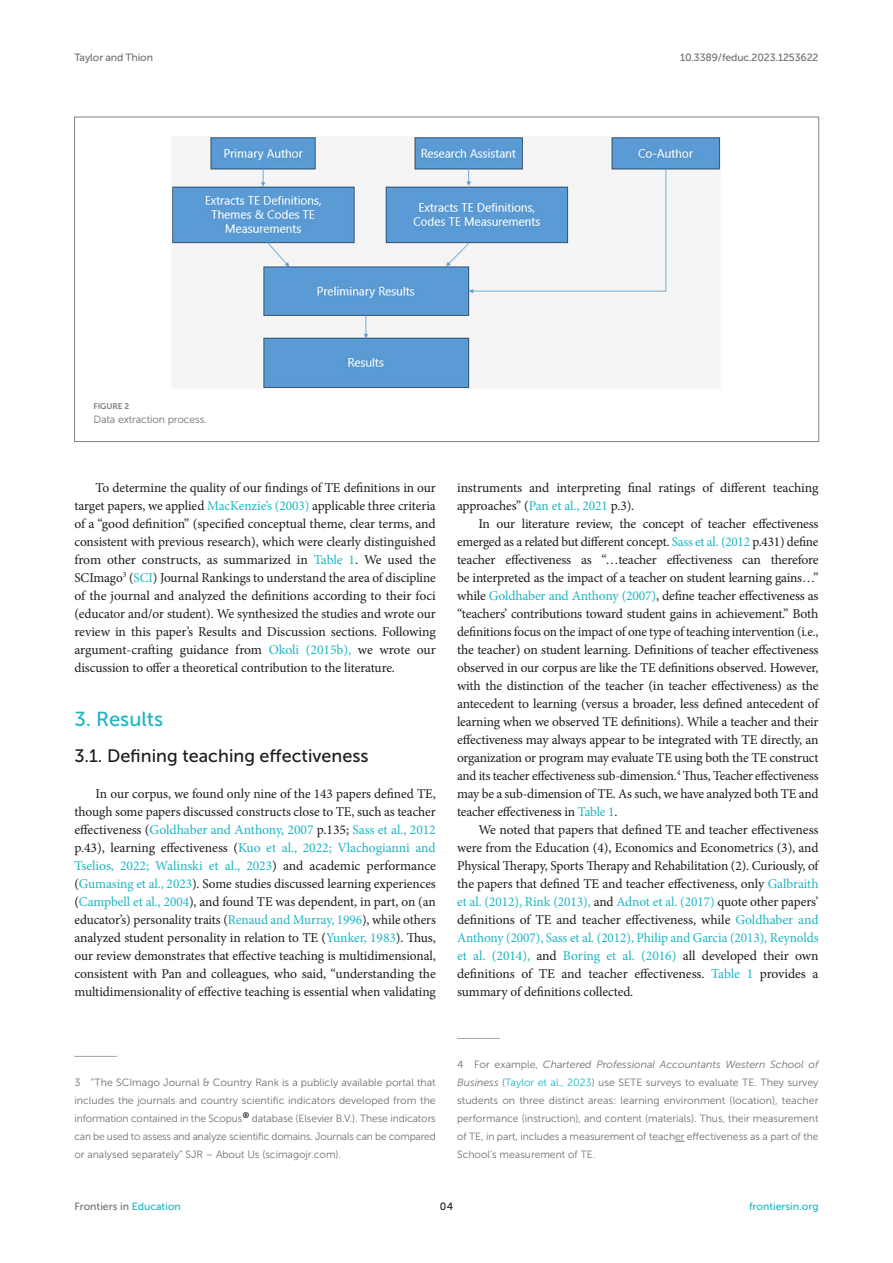
<style>
.page{position:relative;width:893px;height:1263px;background:#fff}
.page>*{position:absolute;margin:0;border:0;box-sizing:border-box;transform-origin:0 0}
.HEAD_1{font:20.25px "Museo Sans 500";color:#1db5c3}
.HEAD_2_after_HEAD_1{font:18px "Museo Sans 500";color:#1b1c1b}
.TEXT{font:13.5px/18px "Minion Pro";letter-spacing:-.01em;color:#1b1c1b;text-align:justify}
.TEXT_FLUSH{font:13.5px/18px "Minion Pro";letter-spacing:-.005em;color:#1b1c1b;text-align:right}
.FOOTNOTE{font:10.5px/18px "Museo Sans 300";color:#706f70;text-align:justify}
.t1{font:10.5px "Museo Sans 500";letter-spacing:-.015em;color:#706f70}
.FIG_LEG{font:10.5px "Museo Sans 300";letter-spacing:-.01em;color:#706f70}
.t2{font:10.5px "Museo Sans 500";color:#1db5c3}
.t3{font:10.5px "Museo Sans 500";color:#1b1c1b}
.FIG_HD{font:8.25px "Museo Sans 700";letter-spacing:-.01em;color:#7e7f7f}
.s1{color:#1db5c3}
.s2{font-family:"Minion Pro";font-size:22.5px;color:#000}
.s3{font-style:italic}
</style>
<div class="page">
<hr style="left:74px;top:1056px;width:43px;height:1px;background:#a2a3a3">
<hr style="left:457px;top:1038px;width:43px;height:1px;background:#a2a3a3">
<img style="left:172px;top:137px;width:549px;height:252px">
<p class="t1" style="left:74px;top:51px;width:80px">Taylor and Thion</p>
<p class="t1" style="left:680px;top:51px;width:140px">10.3389/feduc.2023.1253622</p>
<p class="FIG_HD" style="left:94px;top:402px;width:37px">FIGURE 2</p>
<p class="FIG_LEG" style="left:94px;top:413px;width:115px">Data extraction process.</p>
<p class="TEXT_FLUSH" style="left:74px;top:479px;width:363px">To determine the quality of our findings of TE definitions in our target papers, we applied <span class="s1">MacKenzie’s (2003)</span> applicable three criteria</p>
<p class="TEXT" style="left:74px;top:515px;width:363px">of a “good definition” (specified conceptual theme, clear terms, and consistent with previous research), which were clearly distinguished from other constructs, as summarized in <span class="s1">Table 1</span>. We used the SCImago<sup>3</sup> (<span class="s1">SCI</span>) Journal Rankings to understand the area of discipline of the journal and analyzed the definitions according to their foci (educator and/or student). We synthesized the studies and wrote our review in this paper’s Results and Discussion sections. Following argument-crafting guidance from <span class="s1">Okoli (2015b),</span> we wrote our discussion to offer a theoretical contribution to the literature.</p>
<p class="HEAD_1" style="left:74px;top:708px;width:90px">3. Results</p>
<p class="HEAD_2_after_HEAD_1" style="left:74px;top:746px;width:296px">3.1. Defining teaching effectiveness</p>
<p class="TEXT_FLUSH" style="left:74px;top:785px;width:363px;text-align:justify;text-indent:21px">In our corpus, we found only nine of the 143 papers defined TE, though some papers discussed constructs close to TE, such as teacher effectiveness (<span class="s1">Goldhaber and Anthony, 2007</span> p.135; <span class="s1">Sass et al., 2012 </span>p.43), learning effectiveness (<span class="s1">Kuo et al., 2022; Vlachogianni and Tselios, 2022; Walinski et al., 2023</span>) and academic performance (<span class="s1">Gumasing et al., 2023</span>). Some studies discussed learning experiences (<span class="s1">Campbell et al., 2004</span>), and found TE was dependent, in part, on (an educator’s) personality traits (<span class="s1">Renaud and Murray, 1996</span>), while others analyzed student personality in relation to TE (<span class="s1">Yunker, 1983</span>). Thus, our review demonstrates that effective teaching is multidimensional, consistent with Pan and colleagues, who said, “understanding the multidimensionality of effective teaching is essential when validating</p>
<p class="TEXT_FLUSH" style="left:457px;top:479px;width:363px;text-align:left">instruments and interpreting final ratings of different teaching approaches” (<span class="s1">Pan et al., 2021</span> p.3).</p>
<p class="TEXT" style="left:457px;top:515px;width:363px;text-indent:21px">In our literature review, the concept of teacher effectiveness emerged as a related but different concept. <span class="s1">Sass et al. (2012</span> p.431) define teacher effectiveness as “…teacher effectiveness can therefore be interpreted as the impact of a teacher on student learning gains…” while <span class="s1">Goldhaber and Anthony (2007)</span>, define teacher effectiveness as “teachers’ contributions toward student gains in achievement.” Both definitions focus on the impact of one type of teaching intervention (i.e., the teacher) on student learning. Definitions of teacher effectiveness observed in our corpus are like the TE definitions observed. However, with the distinction of the teacher (in teacher effectiveness) as the antecedent to learning (versus a broader, less defined antecedent of learning when we observed TE definitions). While a teacher and their effectiveness may always appear to be integrated with TE directly, an organization or program may evaluate TE using both the TE construct and its teacher effectiveness sub-dimension.<sup>4</sup> Thus, Teacher effectiveness may be a sub-dimension of TE. As such, we have analyzed both TE and teacher effectiveness in <span class="s1">Table 1</span>.</p>
<p class="TEXT" style="left:457px;top:821px;width:363px;text-indent:21px">We noted that papers that defined TE and teacher effectiveness were from the Education (4), Economics and Econometrics (3), and Physical Therapy, Sports Therapy and Rehabilitation (2). Curiously, of the papers that defined TE and teacher effectiveness, only <span class="s1">Galbraith et al. (2012), Rink (2013),</span> and <span class="s1">Adnot et al. (2017)</span> quote other papers’ definitions of TE and teacher effectiveness, while <span class="s1">Goldhaber and Anthony (2007), Sass et al. (2012), Philip and Garcia (2013), Reynolds et al. (2014),</span> and <span class="s1">Boring et al. (2016)</span> all developed their own definitions of TE and teacher effectiveness. <span class="s1">Table 1</span> provides a summary of definitions collected.</p>
<p class="FOOTNOTE" style="left:74px;top:1073px;width:363px">3 “The SCImago Journal &amp; Country Rank is a publicly available portal that includes the journals and country scientific indicators developed from the information contained in the Scopus<span class="s2">®</span> database (Elsevier B.V.). These indicators can be used to assess and analyze scientific domains. Journals can be compared or analysed separately” SJR – About Us (scimagojr.com).</p>
<p class="FOOTNOTE" style="left:457px;top:1055px;width:363px">4 For example, <span class="s3">Chartered Professional Accountants Western School of Business</span> (<span class="s1">Taylor et al., 2023</span>) use SETE surveys to evaluate TE. They survey students on three distinct areas: learning environment (location), teacher performance (instruction), and content (materials). Thus, their measurement of TE, in part, includes a measurement of teacher effectiveness as a part of the School’s measurement of TE.</p>
<p class="t1" style="left:74px;top:1200px;width:108px">Frontiers in <span class="s1">Education</span></p>
<p class="t3" style="left:440px;top:1200px;width:15px">04</p>
<p class="t2" style="left:749px;top:1200px;width:71px">frontiersin.org</p>
</div>
